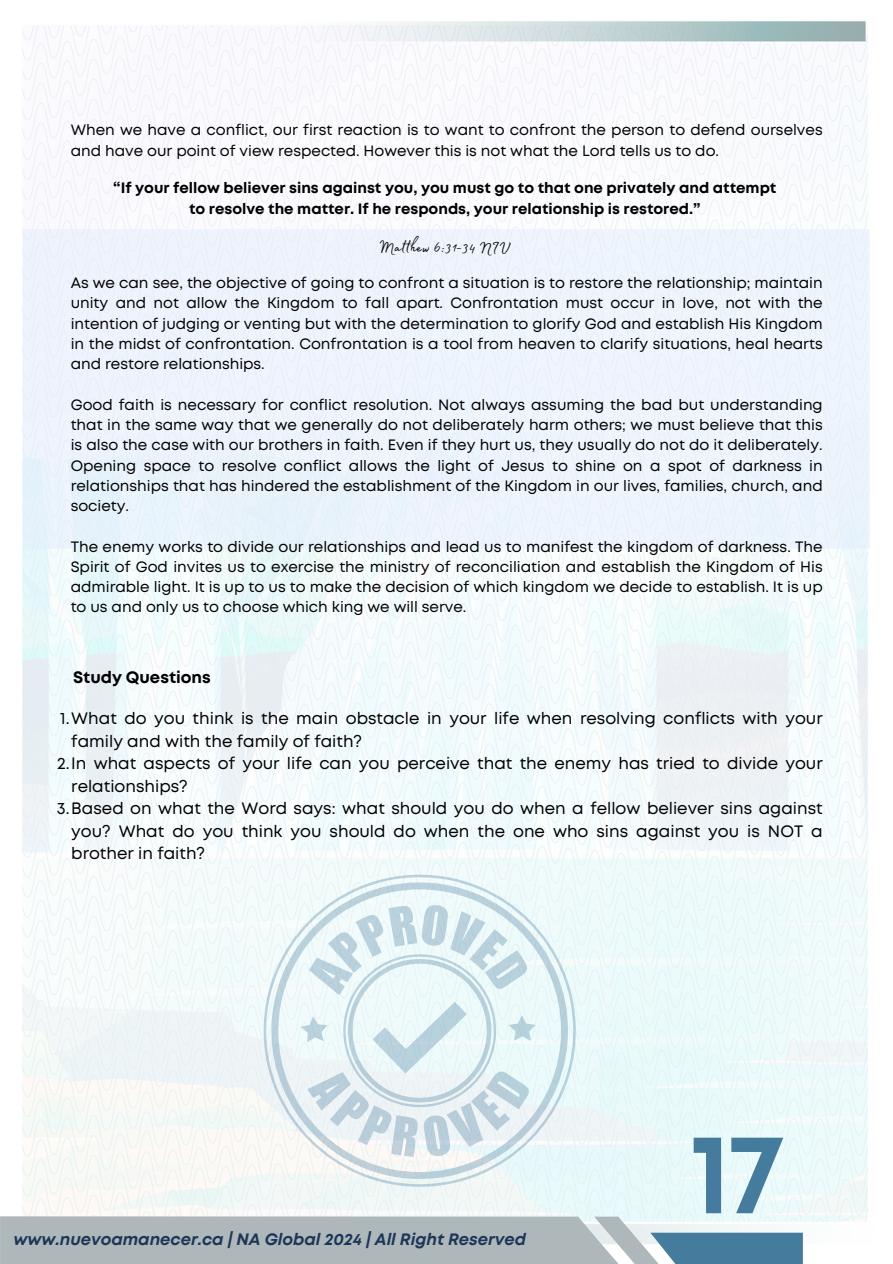
<style>
.page{position:relative;width:893px;height:1264px;background:#fff}
.page>*{position:absolute;margin:0;border:0;box-sizing:border-box;transform-origin:0 0}
.t1{font:900 105.75px "Lovelo";color:#457b9d}
.t2{font:21px "Madelyn Fill";color:#000}
.t3{font:16.5px/22.5px "Mont";color:#000}
.t4{font:italic 700 16.5px "Mont";color:#1d3557}
.t5{font:700 16.5px "Mont";color:#000}
.t6{font:15px/20.2px "Mont";color:#000;text-align:justify}
.t7{font:700 15px/20.2px "Mont";color:#000;text-align:center}
</style>
<div class="page">
<img style="left:22px;top:21px;width:848px;height:1242px">
<svg style="left:0;top:1216px;width:802px;height:47px;background:#aab8be"></svg>
<svg style="left:263px;top:874px;width:312px;height:312px;fill:#eff9f7"></svg>
<svg style="left:271px;top:882px;width:297px;height:296px;fill:#edf8f7"></svg>
<svg style="left:300px;top:905px;width:235px;height:251px"></svg>
<p class="t6" style="left:71px;top:121px;width:753px">When we have a conflict, our first reaction is to want to confront the person to defend ourselves and have our point of view respected. However this is not what the Lord tells us to do.</p>
<p class="t7" style="left:113px;top:179px;width:664px">“If your fellow believer sins against you, you must go to that one privately and attempt to resolve the matter. If he responds, your relationship is restored.”</p>
<p class="t2" style="left:378px;top:232px;width:134px">Matthew 6:31-34 NIV</p>
<h2 class="t6" style="left:71px;top:274px;width:753px">As we can see, the objective of going to confront a situation is to restore the relationship; maintain unity and not allow the Kingdom to fall apart. Confrontation must occur in love, not with the intention of judging or venting but with the determination to glorify God and establish His Kingdom in the midst of confrontation. Confrontation is a tool from heaven to clarify situations, heal hearts and restore relationships.</h2>
<p class="t6" style="left:71px;top:395px;width:753px">Good faith is necessary for conflict resolution. Not always assuming the bad but understanding that in the same way that we generally do not deliberately harm others; we must believe that this is also the case with our brothers in faith. Even if they hurt us, they usually do not do it deliberately.<br>Opening space to resolve conflict allows the light of Jesus to shine on a spot of darkness in relationships that has hindered the establishment of the Kingdom in our lives, families, church, and society.</p>
<p class="t6" style="left:71px;top:537px;width:753px">The enemy works to divide our relationships and lead us to manifest the kingdom of darkness. The Spirit of God invites us to exercise the ministry of reconciliation and establish the Kingdom of His admirable light. It is up to us to make the decision of which kingdom we decide to establish. It is up to us and only us to choose which king we will serve.</p>
<p class="t5" style="left:73px;top:671px;width:139px">Study Questions</p>
<h2 class="t3" style="left:71px;top:708px;width:752px;text-indent:-11px">1.What do you think is the main obstacle in your life when resolving conflicts with your family and with the family of faith?</h2>
<h1 class="t3" style="left:71px;top:753px;width:752px;text-indent:-14px">2.In what aspects of your life can you perceive that the enemy has tried to divide your relationships?</h1>
<p class="t3" style="left:71px;top:798px;width:752px;text-align:justify;text-indent:-14px">3.Based on what the Word says: what should you do when a fellow believer sins against you? What do you think you should do when the one who sins against you is NOT a brother in faith?</p>
<p class="t4" style="left:13px;top:1232px;width:514px">www.nuevoamanecer.ca | NA Global 2024 | All Right Reserved</p>
<p class="t1" style="left:690px;top:1133px;width:92px">17</p>
</div>
